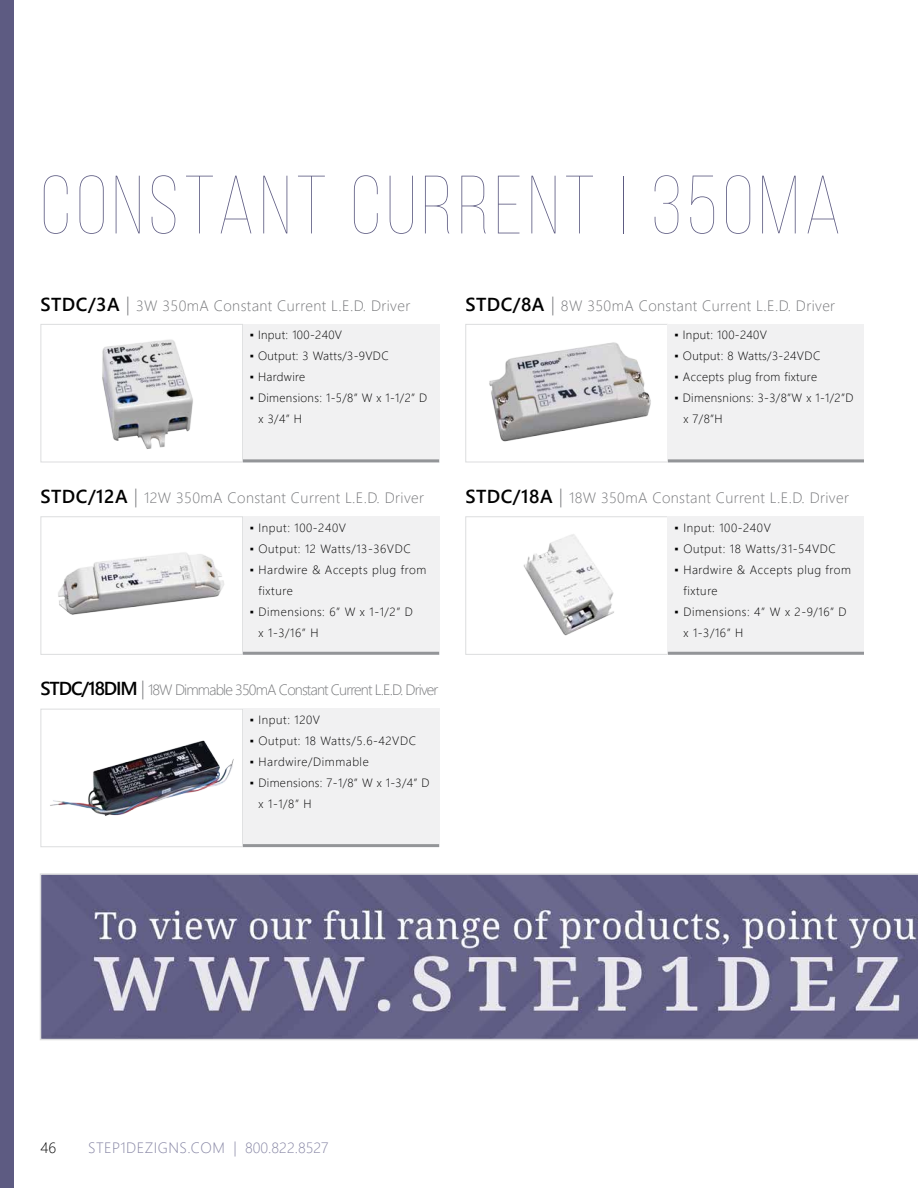
<style>
.page{position:relative;width:918px;height:1188px;background:#fff}
.page>*{position:absolute;margin:0;border:0;box-sizing:border-box;transform-origin:0 0}
.t1{font:100 82.5px "Bebas Neue";letter-spacing:.065em;color:#5d5b82}
.t2{font:15px "Webly Sleek UI Light";letter-spacing:.025em;color:#77787b}
.t3{font:15px "Webly Sleek UI Light";letter-spacing:-.06em;color:#77787b}
.t4{font:15px "Webly Sleek UI Light";color:#8887a5}
.t5{font:15px "Webly Sleek UI Light";color:#000}
.t6{font:12px/21px "Webly Sleek UI Light";letter-spacing:.05em;color:#000}
.t7{font:12px/21px "Webly Sleek UI Light";letter-spacing:.03em;color:#000}
.s1{font-family:"Webly Sleek UI Semibold";font-size:18.75px;color:#000}
.s2{font-size:18.75px}
</style>
<div class="page">
<img style="left:489px;top:342px;width:162px;height:100px">
<div style="left:465px;top:324px;width:203px;height:138px;border:1px solid #dcddde"></div>
<img style="left:102px;top:339px;width:91px;height:110px">
<div style="left:40px;top:324px;width:203px;height:138px;border:1px solid #dcddde"></div>
<img style="left:523px;top:534px;width:91px;height:102px">
<div style="left:465px;top:516px;width:203px;height:139px;border:1px solid #dcddde"></div>
<img style="left:50px;top:740px;width:184px;height:76px">
<div style="left:40px;top:709px;width:203px;height:138px;border:1px solid #dcddde"></div>
<img style="left:58px;top:552px;width:166px;height:63px">
<div style="left:40px;top:516px;width:203px;height:139px;border:1px solid #dcddde"></div>
<div style="left:668px;top:324px;width:196px;height:138px;background:#f1f1f2"></div>
<div style="left:243px;top:324px;width:196px;height:138px;background:#f1f1f2"></div>
<div style="left:668px;top:516px;width:196px;height:139px;background:#f1f1f2"></div>
<div style="left:243px;top:709px;width:196px;height:138px;background:#f1f1f2"></div>
<div style="left:243px;top:516px;width:196px;height:139px;background:#f1f1f2"></div>
<hr style="left:668px;top:459px;width:196px;height:3px;background:#939598">
<hr style="left:243px;top:459px;width:196px;height:3px;background:#939598">
<hr style="left:668px;top:652px;width:196px;height:3px;background:#939598">
<hr style="left:243px;top:844px;width:196px;height:3px;background:#939598">
<hr style="left:243px;top:652px;width:196px;height:3px;background:#939598">
<svg style="left:40px;top:873px;width:878px;height:167px;background:#777596"></svg>
<div style="left:0;top:0;width:14px;height:1188px;background:#5d5b82"></div>
<h1 class="t1" style="left:40px;top:161px;width:37px">CONSTANT</h1>
<h1 class="t1" style="left:351px;top:161px;width:106px">CURRENT</h1>
<h1 class="t1" style="left:619px;top:161px;width:224px">| 350MA</h1>
<p class="t2" style="left:40px;top:294px;width:371px"><span class="s1">STDC/3A</span> <span class="s2">|</span> 3W 350mA Constant Current L.E.D. Driver</p>
<p class="t2" style="left:465px;top:294px;width:371px"><span class="s1">STDC/8A</span> <span class="s2">|</span> 8W 350mA Constant Current L.E.D. Driver</p>
<p class="t7" style="left:250px;top:324px;width:94px">▪ Input: 100-240V</p>
<p class="t7" style="left:250px;top:345px;width:141px">▪ Output: 3 Watts/3-9VDC</p>
<p class="t7" style="left:250px;top:366px;width:57px">▪ Hardwire</p>
<p class="t7" style="left:259px;top:387px;width:170px;text-indent:-9px">▪ Dimensions: 1-5/8” W x 1-1/2” D x 3/4” H</p>
<p class="t2" style="left:40px;top:486px;width:385px"><span class="s1">STDC/12A</span> <span class="s2">|</span> 12W 350mA Constant Current L.E.D. Driver</p>
<p class="t6" style="left:250px;top:517px;width:98px">▪ Input: 100-240V</p>
<p class="t6" style="left:250px;top:538px;width:163px">▪ Output: 12 Watts/13-36VDC</p>
<p class="t6" style="left:259px;top:559px;width:169px;text-indent:-9px">▪ Hardwire &amp; Accepts plug from fixture</p>
<p class="t6" style="left:259px;top:601px;width:156px;text-indent:-9px">▪ Dimensions: 6” W x 1-1/2” D x 1-3/16” H</p>
<p class="t3" style="left:40px;top:679px;width:400px"><span class="s1">STDC/18DIM</span> <span class="s2">|</span> 18W Dimmable 350mA Constant Current L.E.D. Driver</p>
<p class="t6" style="left:250px;top:709px;width:72px">▪ Input: 120V</p>
<p class="t6" style="left:250px;top:730px;width:168px">▪ Output: 18 Watts/5.6-42VDC</p>
<p class="t6" style="left:250px;top:751px;width:121px">▪ Hardwire/Dimmable</p>
<p class="t7" style="left:259px;top:772px;width:173px;text-indent:-9px">▪ Dimensions: 7-1/8” W x 1-3/4” D x 1-1/8” H</p>
<p class="t7" style="left:675px;top:324px;width:94px">▪ Input: 100-240V</p>
<p class="t7" style="left:675px;top:345px;width:147px">▪ Output: 8 Watts/3-24VDC</p>
<p class="t7" style="left:675px;top:366px;width:144px">▪ Accepts plug from fixture</p>
<p class="t7" style="left:684px;top:387px;width:172px;text-indent:-9px">▪ Dimensnions: 3-3/8”W x 1-1/2”D x 7/8”H</p>
<p class="t2" style="left:465px;top:486px;width:385px"><span class="s1">STDC/18A</span> <span class="s2">|</span> 18W 350mA Constant Current L.E.D. Driver</p>
<p class="t6" style="left:675px;top:517px;width:98px">▪ Input: 100-240V</p>
<p class="t6" style="left:675px;top:538px;width:163px">▪ Output: 18 Watts/31-54VDC</p>
<p class="t6" style="left:684px;top:559px;width:169px;text-indent:-9px">▪ Hardwire &amp; Accepts plug from fixture</p>
<p class="t6" style="left:684px;top:601px;width:165px;text-indent:-9px">▪ Dimensions: 4” W x 2-9/16” D x 1-3/16” H</p>
<p class="t5" style="left:40px;top:1136px;width:17px">46</p>
<p class="t4" style="left:88px;top:1136px;width:242px">step1dezi gns.co m | 800.822.8527</p>
</div>
